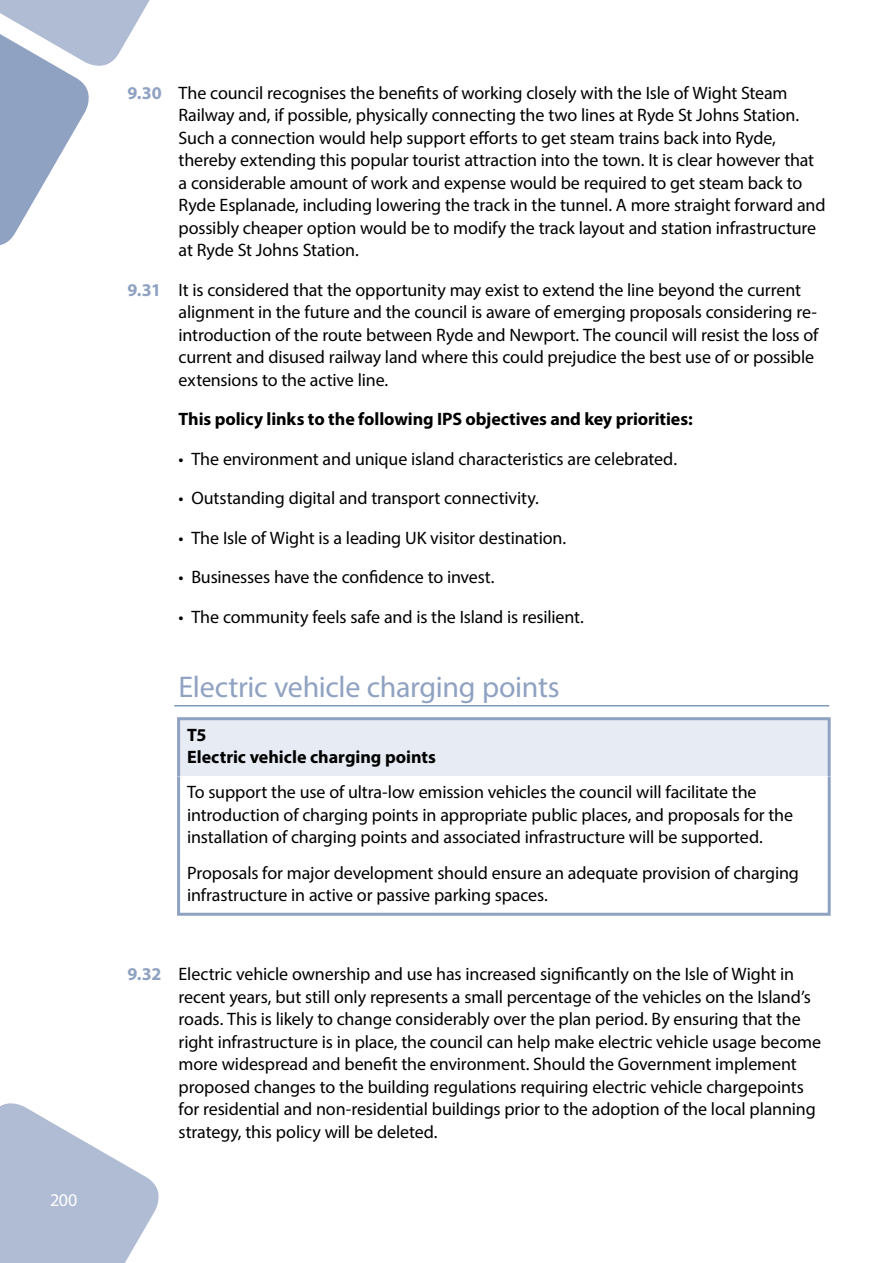
<style>
.page{position:relative;width:893px;height:1263px;background:#fff}
.page>*{position:absolute;margin:0;border:0;box-sizing:border-box;transform-origin:0 0}
.t1{font:30px "Myriad Pro";letter-spacing:-.015em;color:#8fa2c2}
.t2{font:18px/22.5px "Myriad Pro";letter-spacing:-.01em;color:#000}
.t3{font:700 18px/22.5px "Myriad Pro";letter-spacing:-.005em;color:#000}
.t4{font:18px "Myriad Pro";color:#fff}
.s1{font-weight:700;color:#8fa2c2}
</style>
<div class="page">
<svg style="left:0;top:1103px;width:159px;height:160px"></svg>
<svg style="left:0;top:0;width:150px;height:245px"></svg>
<hr style="left:174px;top:705px;width:655px;height:1px;background:#3e6496">
<div style="left:179px;top:719px;width:650px;height:57px;background:#e7ebf3"></div>
<div style="left:177px;top:717px;width:654px;height:61px;border:3px solid #8fa2c2"></div>
<div style="left:177px;top:775px;width:654px;height:141px;border:3px solid #8fa2c2"></div>
<p class="t4" style="left:50px;top:1189px;width:29px">200</p>
<p class="t2" style="left:179px;top:81px;width:648px;text-indent:-51px"><span class="s1">9.30</span> The council recognises the benefits of working closely with the Isle of Wight Steam Railway and, if possible, physically connecting the two lines at Ryde St Johns Station.<br>Such a connection would help support efforts to get steam trains back into Ryde, thereby extending this popular tourist attraction into the town. It is clear however that a considerable amount of work and expense would be required to get steam back to Ryde Esplanade, including lowering the track in the tunnel. A more straight forward and possibly cheaper option would be to modify the track layout and station infrastructure at Ryde St Johns Station.</p>
<p class="t2" style="left:179px;top:278px;width:641px;text-indent:-51px"><span class="s1">9.31</span> It is considered that the opportunity may exist to extend the line beyond the current alignment in the future and the council is aware of emerging proposals considering re&shy;introduction of the route between Ryde and Newport. The council will resist the loss of current and disused railway land where this could prejudice the best use of or possible extensions to the active line.</p>
<p class="t3" style="left:179px;top:407px;width:516px">This policy links to the following IPS objectives and key priorities:</p>
<p class="t2" style="left:179px;top:447px;width:500px">• The environment and unique island characteristics are celebrated.</p>
<p class="t2" style="left:179px;top:487px;width:362px">• Outstanding digital and transport connectivity.</p>
<p class="t2" style="left:179px;top:526px;width:389px">• The Isle of Wight is a leading UK visitor destination.</p>
<p class="t2" style="left:179px;top:566px;width:317px">• Businesses have the confidence to invest.</p>
<p class="t2" style="left:179px;top:605px;width:407px">• The community feels safe and is the Island is resilient.</p>
<h1 class="t1" style="left:179px;top:668px;width:383px">Electric vehicle charging points</h1>
<p class="t3" style="left:187px;top:723px;width:250px">T5<br>Electric vehicle charging points</p>
<p class="t2" style="left:187px;top:781px;width:607px">To support the use of ultra-low emission vehicles the council will facilitate the introduction of charging points in appropriate public places, and proposals for the installation of charging points and associated infrastructure will be supported.</p>
<p class="t2" style="left:187px;top:861px;width:613px">Proposals for major development should ensure an adequate provision of charging infrastructure in active or passive parking spaces.</p>
<p class="t2" style="left:179px;top:963px;width:644px;text-indent:-51px"><span class="s1">9.32</span> Electric vehicle ownership and use has increased significantly on the Isle of Wight in recent years, but still only represents a small percentage of the vehicles on the Island’s roads. This is likely to change considerably over the plan period. By ensuring that the right infrastructure is in place, the council can help make electric vehicle usage become more widespread and benefit the environment. Should the Government implement proposed changes to the building regulations requiring electric vehicle chargepoints for residential and non-residential buildings prior to the adoption of the local planning strategy, this policy will be deleted.</p>
</div>
